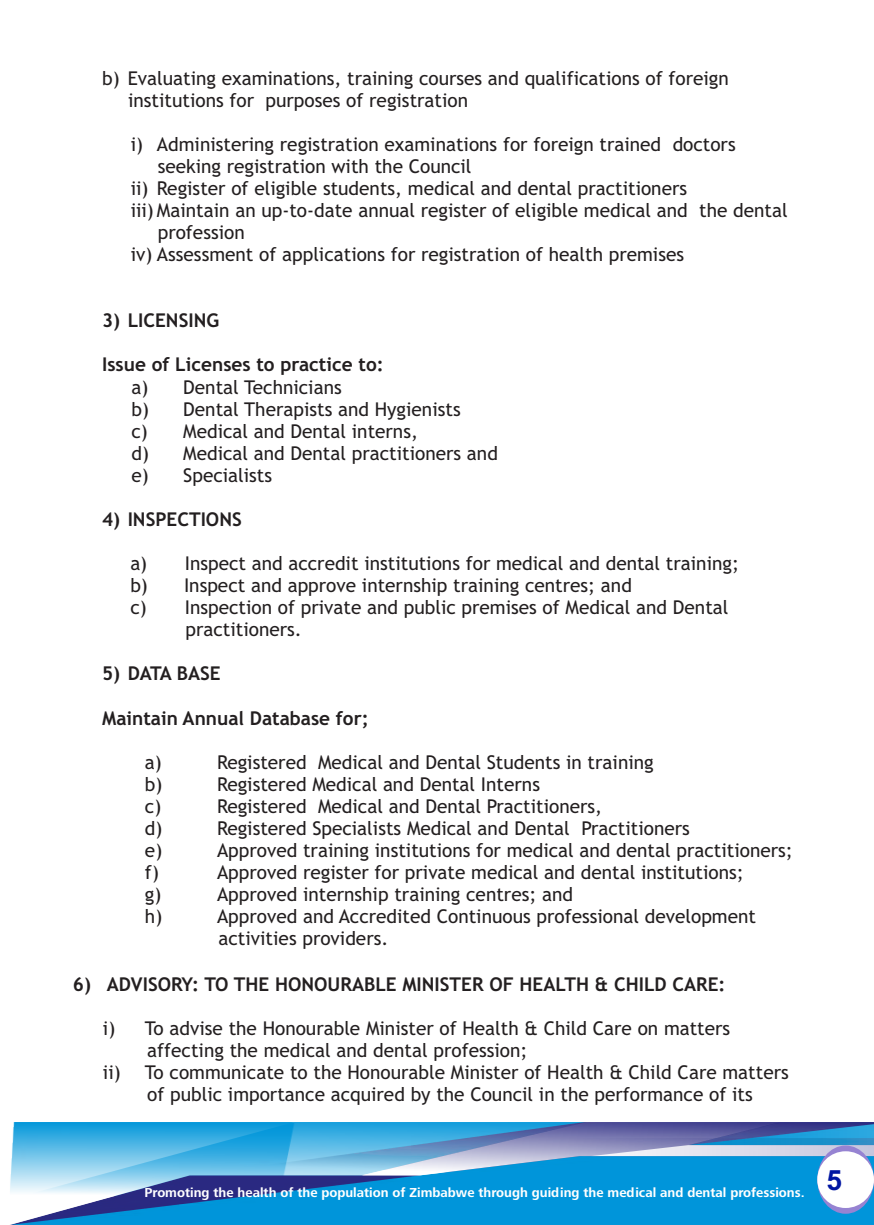
<style>
.page{position:relative;width:874px;height:1225px;background:#fff}
.page>*{position:absolute;margin:0;border:0;box-sizing:border-box;transform-origin:0 0}
.t1{font:19px/22px "Trebuchet MS";color:#231f20}
.t2{font:700 19px "Trebuchet MS";color:#231f20}
.t3{font:700 13.4px "Frutiger Next Pro";color:#fff}
</style>
<div class="page">
<img style="left:10px;top:1123px;width:863px;height:101px">
<svg style="left:816px;top:1145px;width:57px;height:68px"></svg>
<div style="left:816px;top:1151px;width:57px;height:57px;background:#fff;border-radius:50%"></div>
<p class="t1" style="left:128px;top:68px;width:602px;text-indent:-26px">b) Evaluating examinations, training courses and qualifications of foreign institutions for purposes of registration</p>
<p class="t1" style="left:131px;top:135px;width:606px">i) Administering registration examinations for foreign trained doctors</p>
<p class="t1" style="left:158px;top:157px;width:315px">seeking registration with the Council</p>
<p class="t1" style="left:131px;top:179px;width:557px">ii) Register of eligible students, medical and dental practitioners</p>
<p class="t1" style="left:131px;top:201px;width:658px">iii) Maintain an up-to-date annual register of eligible medical and the dental</p>
<p class="t1" style="left:158px;top:223px;width:88px">profession</p>
<p class="t1" style="left:131px;top:245px;width:554px">iv) Assessment of applications for registration of health premises</p>
<p class="t2" style="left:102px;top:313px;width:118px">3) LICENSING</p>
<p class="t2" style="left:102px;top:357px;width:283px">Issue of Licenses to practice to:</p>
<p class="t1" style="left:131px;top:377px;width:368px">a) Dental Technicians<br>b) Dental Therapists and Hygienists<br>c) Medical and Dental interns,<br>d) Medical and Dental practitioners and e) Specialists</p>
<p class="t2" style="left:102px;top:512px;width:141px">4) INSPECTIONS</p>
<p class="t1" style="left:130px;top:554px;width:610px">a) Inspect and accredit institutions for medical and dental training;</p>
<p class="t1" style="left:130px;top:576px;width:503px">b) Inspect and approve internship training centres; and</p>
<p class="t1" style="left:130px;top:598px;width:599px">c) Inspection of private and public premises of Medical and Dental</p>
<p class="t1" style="left:185px;top:620px;width:118px">practitioners.</p>
<p class="t2" style="left:102px;top:666px;width:120px">5) DATA BASE</p>
<p class="t2" style="left:102px;top:710px;width:268px">Maintain Annual Database for;</p>
<p class="t1" style="left:145px;top:752px;width:18px">a)</p>
<p class="t1" style="left:217px;top:752px;width:438px">Registered Medical and Dental Students in training</p>
<p class="t1" style="left:145px;top:774px;width:19px">b)</p>
<p class="t1" style="left:217px;top:774px;width:324px">Registered Medical and Dental Interns</p>
<p class="t1" style="left:145px;top:797px;width:18px">c)</p>
<p class="t1" style="left:217px;top:797px;width:386px">Registered Medical and Dental Practitioners,</p>
<p class="t1" style="left:145px;top:819px;width:19px">d)</p>
<p class="t1" style="left:217px;top:819px;width:474px">Registered Specialists Medical and Dental Practitioners</p>
<p class="t1" style="left:145px;top:841px;width:19px">e)</p>
<p class="t1" style="left:217px;top:841px;width:577px">Approved training institutions for medical and dental practitioners;</p>
<p class="t1" style="left:145px;top:863px;width:16px">f)</p>
<p class="t1" style="left:217px;top:863px;width:528px">Approved register for private medical and dental institutions;</p>
<p class="t1" style="left:145px;top:885px;width:18px">g)</p>
<p class="t1" style="left:217px;top:885px;width:357px">Approved internship training centres; and</p>
<p class="t1" style="left:145px;top:907px;width:19px">h)</p>
<p class="t1" style="left:217px;top:907px;width:540px">Approved and Accredited Continuous professional development activities providers.</p>
<p class="t2" style="left:73px;top:976px;width:654px">6) ADVISORY: TO THE HONOURABLE MINISTER OF HEALTH &amp; CHILD CARE:</p>
<p class="t1" style="left:103px;top:1018px;width:628px">i) To advise the Honourable Minister of Health &amp; Child Care on matters</p>
<p class="t1" style="left:147px;top:1040px;width:381px">affecting the medical and dental profession;</p>
<p class="t1" style="left:103px;top:1062px;width:687px">ii) To communicate to the Honourable Minister of Health &amp; Child Care matters</p>
<p class="t1" style="left:147px;top:1085px;width:606px">of public importance acquired by the Council in the performance of its</p>
<p class="t3" style="left:144px;top:1187px;width:698px">Promoting the health of the population of Zimbabwe through guiding the medical and dental professions. <sup>5</sup></p>
</div>
